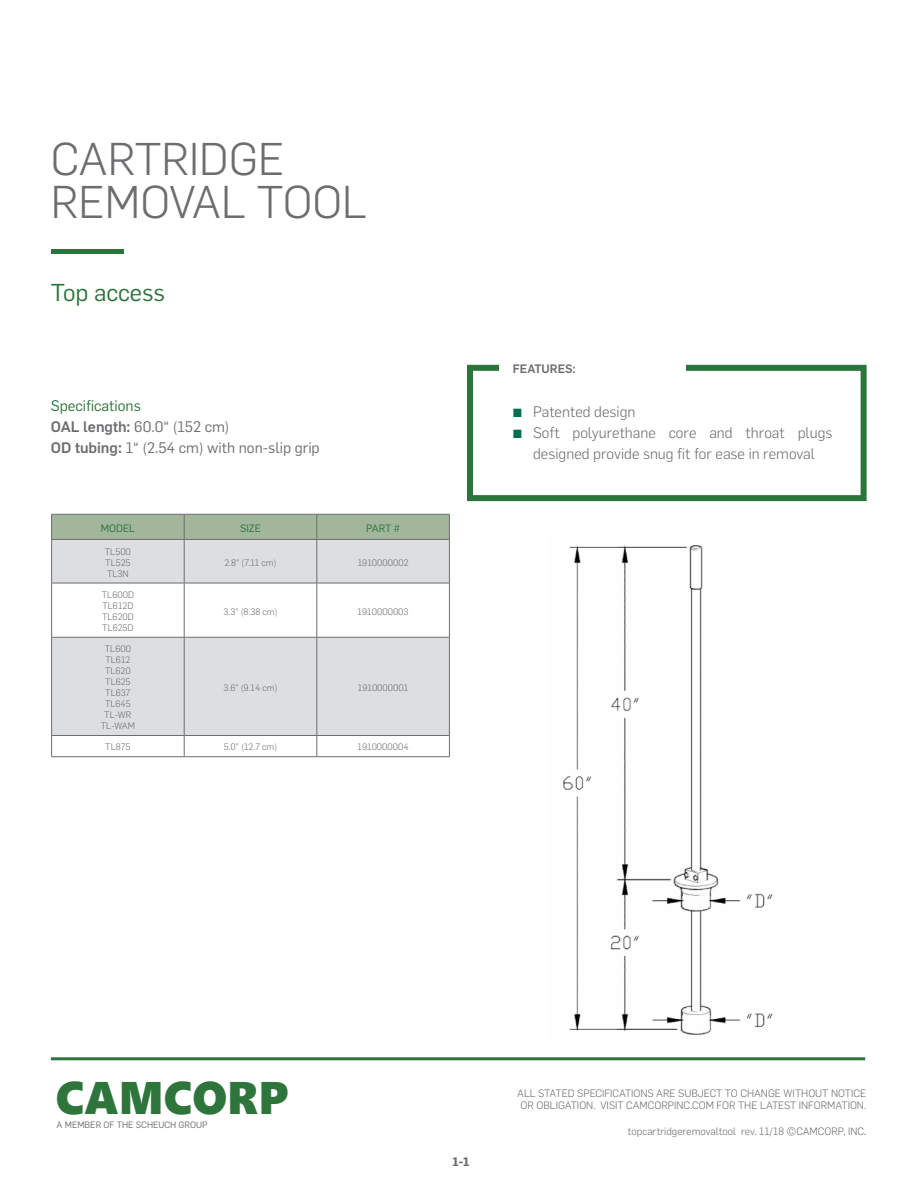
<style>
.page{position:relative;width:918px;height:1188px;background:#fff}
.page>*{position:absolute;margin:0;border:0;box-sizing:border-box;transform-origin:0 0}
.t1{font:45.6px "Segoe UI Black";color:#2e753c}
.t2{font:300 45px/43.5px "Flama";color:#6c6d70}
.Head_19_16_blau{font:24px "Flama";color:#2b743b}
.t3{font:300 15px/21px "Flama";color:#6c6d70;text-align:center}
.t4{font:15px "Flama";color:#6c6d70}
.t5{font:15px "Flama";color:#2b743b}
.Wussten_Sie_8_9_6_gr{font:500 12px "Flama";color:#6c6d70}
.t6{font:700 12px "Flama";color:#6c6d70}
.t7{font:300 10.5px/12.6px "Flama";color:#6c6d70;text-align:center}
.t8{font:10.5px "Flama";color:#2b743b}
.t9{font:300 9.15px "Flama";color:#6c6d70}
.t10{font:9px "Flama";color:#6d6f71}
.s1{font-weight:500}
.s2{font-weight:700;color:#006e51}
.s3{color:#231f20}
</style>
<div class="page">
<div style="left:467px;top:365px;width:400px;height:136px;background:#fff;border:6px solid #2b743b"></div>
<div style="left:499px;top:354px;width:187px;height:33px;background:#fff"></div>
<hr style="left:51px;top:250px;width:73px;height:4px;background:#2b743b">
<hr style="left:51px;top:1057px;width:814px;height:3px;background:#2b743b">
<svg style="left:52px;top:540px;width:397px;height:195px;fill:#dddee0"></svg>
<div style="left:51px;top:514px;width:399px;height:25px;background:#a2b69b"></div>
<hr style="left:51px;top:539px;width:133px;height:1px;background:#6c6d70">
<hr style="left:184px;top:539px;width:133px;height:1px;background:#6c6d70">
<hr style="left:317px;top:539px;width:133px;height:1px;background:#6c6d70">
<hr style="left:51px;top:540px;width:1px;height:43px;background:#6c6d70">
<hr style="left:184px;top:540px;width:1px;height:43px;background:#6c6d70">
<hr style="left:317px;top:540px;width:1px;height:43px;background:#6c6d70">
<hr style="left:449px;top:540px;width:1px;height:43px;background:#6c6d70">
<hr style="left:51px;top:583px;width:133px;height:1px;background:#6c6d70">
<hr style="left:51px;top:583px;width:1px;height:54px;background:#6c6d70">
<hr style="left:184px;top:583px;width:133px;height:1px;background:#6c6d70">
<hr style="left:184px;top:583px;width:1px;height:54px;background:#6c6d70">
<hr style="left:317px;top:583px;width:133px;height:1px;background:#6c6d70">
<hr style="left:317px;top:583px;width:1px;height:54px;background:#6c6d70">
<hr style="left:449px;top:583px;width:1px;height:54px;background:#6c6d70">
<hr style="left:51px;top:637px;width:133px;height:1px;background:#6c6d70">
<hr style="left:51px;top:637px;width:1px;height:98px;background:#6c6d70">
<hr style="left:184px;top:637px;width:133px;height:1px;background:#6c6d70">
<hr style="left:184px;top:637px;width:1px;height:98px;background:#6c6d70">
<hr style="left:317px;top:637px;width:133px;height:1px;background:#6c6d70">
<hr style="left:317px;top:637px;width:1px;height:98px;background:#6c6d70">
<hr style="left:449px;top:637px;width:1px;height:98px;background:#6c6d70">
<hr style="left:51px;top:735px;width:133px;height:1px;background:#6c6d70">
<svg style="left:51px;top:736px;width:1px;height:20px"></svg>
<hr style="left:184px;top:735px;width:133px;height:1px;background:#6c6d70">
<svg style="left:184px;top:736px;width:1px;height:20px"></svg>
<hr style="left:317px;top:735px;width:133px;height:1px;background:#6c6d70">
<svg style="left:317px;top:736px;width:1px;height:20px"></svg>
<svg style="left:449px;top:736px;width:1px;height:20px"></svg>
<hr style="left:51px;top:756px;width:133px;height:1px;background:#6c6d70">
<hr style="left:184px;top:756px;width:133px;height:1px;background:#6c6d70">
<hr style="left:317px;top:756px;width:133px;height:1px;background:#6c6d70">
<img style="left:563px;top:545px;width:210px;height:490px">
<p class="t2" style="left:51px;top:135px;width:318px">CARTRIDGE<br>REMOVAL TOOL</p>
<p class="Head_19_16_blau" style="left:51px;top:276px;width:116px">Top access</p>
<p class="t5" style="left:51px;top:395px;width:92px">Specifications</p>
<p class="t4" style="left:51px;top:416px;width:180px"><span class="s1">OAL length:</span> 60.0“ (152 cm)</p>
<p class="t4" style="left:51px;top:437px;width:270px"><span class="s1">OD tubing:</span> 1“ (2.54 cm) with non-slip grip</p>
<p class="t8" style="left:101px;top:521px;width:36px">MODEL</p>
<p class="t8" style="left:240px;top:521px;width:22px">SIZE</p>
<p class="t8" style="left:366px;top:521px;width:35px">PART #</p>
<p class="t9" style="left:105px;top:545px;width:28px">TL500</p>
<p class="t9" style="left:105px;top:556px;width:27px">TL525</p>
<p class="t9" style="left:107px;top:567px;width:23px">TL3N</p>
<p class="t9" style="left:224px;top:556px;width:54px">2.8” (7.11 cm)</p>
<p class="t9" style="left:358px;top:556px;width:52px">1910000002</p>
<p class="t9" style="left:102px;top:589px;width:34px">TL600D</p>
<p class="t9" style="left:102px;top:600px;width:32px">TL612D</p>
<p class="t9" style="left:102px;top:611px;width:33px">TL620D</p>
<p class="t9" style="left:102px;top:622px;width:33px">TL625D</p>
<p class="t9" style="left:105px;top:643px;width:28px">TL600</p>
<p class="t9" style="left:105px;top:654px;width:26px">TL612</p>
<p class="t9" style="left:105px;top:665px;width:27px">TL620</p>
<p class="t9" style="left:105px;top:676px;width:27px">TL625</p>
<p class="t9" style="left:105px;top:687px;width:27px">TL637</p>
<p class="t9" style="left:105px;top:698px;width:27px">TL645</p>
<p class="t9" style="left:104px;top:709px;width:29px">TL-WR</p>
<p class="t9" style="left:101px;top:720px;width:36px">TL-WAM</p>
<p class="t9" style="left:224px;top:605px;width:55px">3.3” (8.38 cm)</p>
<p class="t9" style="left:358px;top:605px;width:52px">1910000003</p>
<p class="t9" style="left:224px;top:681px;width:55px">3.6” (9.14 cm)</p>
<p class="t9" style="left:358px;top:681px;width:52px">1910000001</p>
<p class="t9" style="left:105px;top:741px;width:27px">TL875</p>
<p class="t9" style="left:224px;top:741px;width:55px">5.0” (12.7 cm)</p>
<p class="t9" style="left:358px;top:741px;width:53px">1910000004</p>
<p class="Wussten_Sie_8_9_6_gr" style="left:513px;top:360px;width:64px">FEATURES:</p>
<p class="t3" style="left:513px;top:400px;width:124px"><span class="s2">▪</span> Patented design</p>
<p class="t3" style="left:513px;top:421px;width:321px"><span class="s2">▪</span> Soft polyurethane core and throat plugs designed provide snug fit for ease in removal</p>
<p class="t1" style="left:56px;top:1065px;width:234px">CAMCORP</p>
<p class="t10" style="left:57px;top:1119px;width:153px">A MEMBER OF THE SCHEUCH GROUP</p>
<p class="t6" style="left:453px;top:1153px;width:19px">1-1</p>
<p class="t7" style="left:517px;top:1086px;width:350px">ALL STATED SPECIFICATIONS ARE SUBJECT TO CHANGE WITHOUT NOTICE<br>OR OBLIGATION. VISIT CAMCORPINC.COM FOR THE LATEST INFORMATION.</p>
<p class="t7" style="left:628px;top:1124px;width:240px">topcartridgeremovaltool rev. 11/18 ©CAMCORP, INC<span class="s3">.</span></p>
</div>
